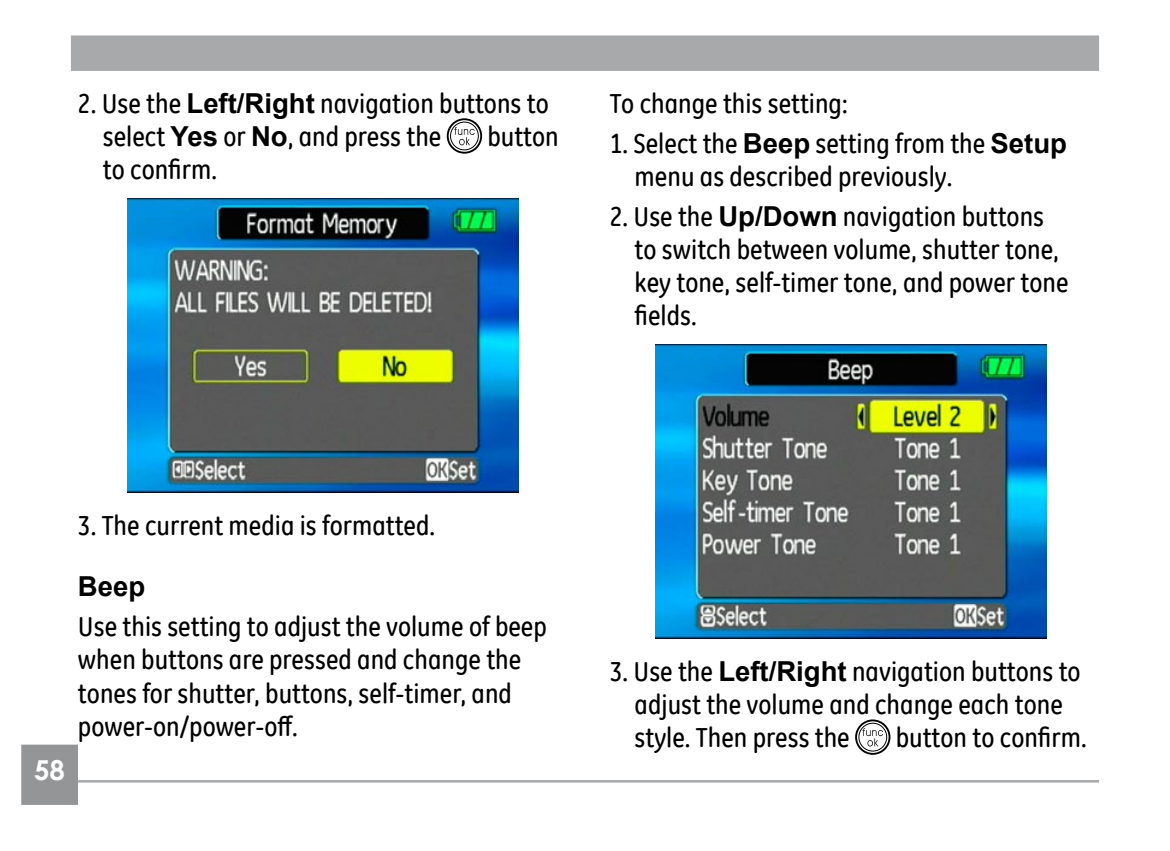
<style>
.page{position:relative;width:1170px;height:851px;background:#fff}
.page>*{position:absolute;margin:0;border:0;box-sizing:border-box;transform-origin:0 0}
.t1{font:condensed 27.5px/33px "GE Inspira Pitch";color:#000}
.t2{font:700 27.5px "Arial";color:#000}
.t3{font:700 27.5px "Century Gothic";color:#fff}
.s1{font-family:"Arial";font-weight:700;font-stretch:normal}
</style>
<div class="page">
<div style="left:72px;top:37px;width:1025px;height:33px;background:#a7a9ab"></div>
<div style="left:71px;top:35px;width:1027px;height:36px;border:2px solid #a7a9ab"></div>
<hr style="left:78px;top:780px;width:1020px;height:2px;background:#a7a9ab">
<div style="left:23px;top:745px;width:54px;height:58px;background:#939597"></div>
<div style="left:21px;top:744px;width:57px;height:60px;border:2px solid #939597"></div>
<svg style="left:454px;top:127px;width:20px;height:18px"></svg>
<div style="left:450px;top:122px;width:28px;height:28px;border:1px solid #000;border-radius:50%"></div>
<div style="left:447px;top:118px;width:35px;height:36px;border:2px solid #000;border-radius:50%"></div>
<img style="left:127px;top:199px;width:391px;height:293px">
<img style="left:655px;top:345px;width:391px;height:293px">
<svg style="left:862px;top:728px;width:21px;height:18px"></svg>
<div style="left:858px;top:722px;width:28px;height:29px;border:1px solid #000;border-radius:50%"></div>
<div style="left:855px;top:719px;width:35px;height:35px;border:2px solid #000;border-radius:50%"></div>
<p class="t1" style="left:103px;top:86px;width:447px;text-indent:-25px">2. Use the <span class="s1">Left/Right</span> navigation buttons to select <span class="s1">Yes</span> or <span class="s1">No</span>, and press the</p>
<p class="t1" style="left:487px;top:120px;width:73px">button</p>
<p class="t1" style="left:103px;top:153px;width:116px">to confirm.</p>
<p class="t1" style="left:609px;top:86px;width:239px">To change this setting:</p>
<p class="t1" style="left:634px;top:126px;width:434px;text-indent:-25px">1. Select the <span class="s1">Beep</span> setting from the <span class="s1">Setup </span>menu as described previously.</p>
<p class="t1" style="left:634px;top:200px;width:435px;text-indent:-25px">2. Use the <span class="s1">Up/Down</span> navigation buttons to switch between volume, shutter tone, key tone, self-timer tone, and power tone fields.</p>
<p class="t1" style="left:78px;top:508px;width:359px">3. The current media is formatted.</p>
<p class="t3" style="left:34px;top:749px;width:16px">58</p>
<p class="t2" style="left:78px;top:568px;width:69px">Beep</p>
<p class="t1" style="left:78px;top:610px;width:470px">Use this setting to adjust the volume of beep when buttons are pressed and change the tones for shutter, buttons, self-timer, and power-on/power-off.</p>
<p class="t1" style="left:634px;top:654px;width:447px;text-indent:-25px">3. Use the <span class="s1">Left/Right</span> navigation buttons to adjust the volume and change each tone style. Then press the</p>
<p class="t1" style="left:895px;top:720px;width:192px">button to confirm.</p>
</div>
